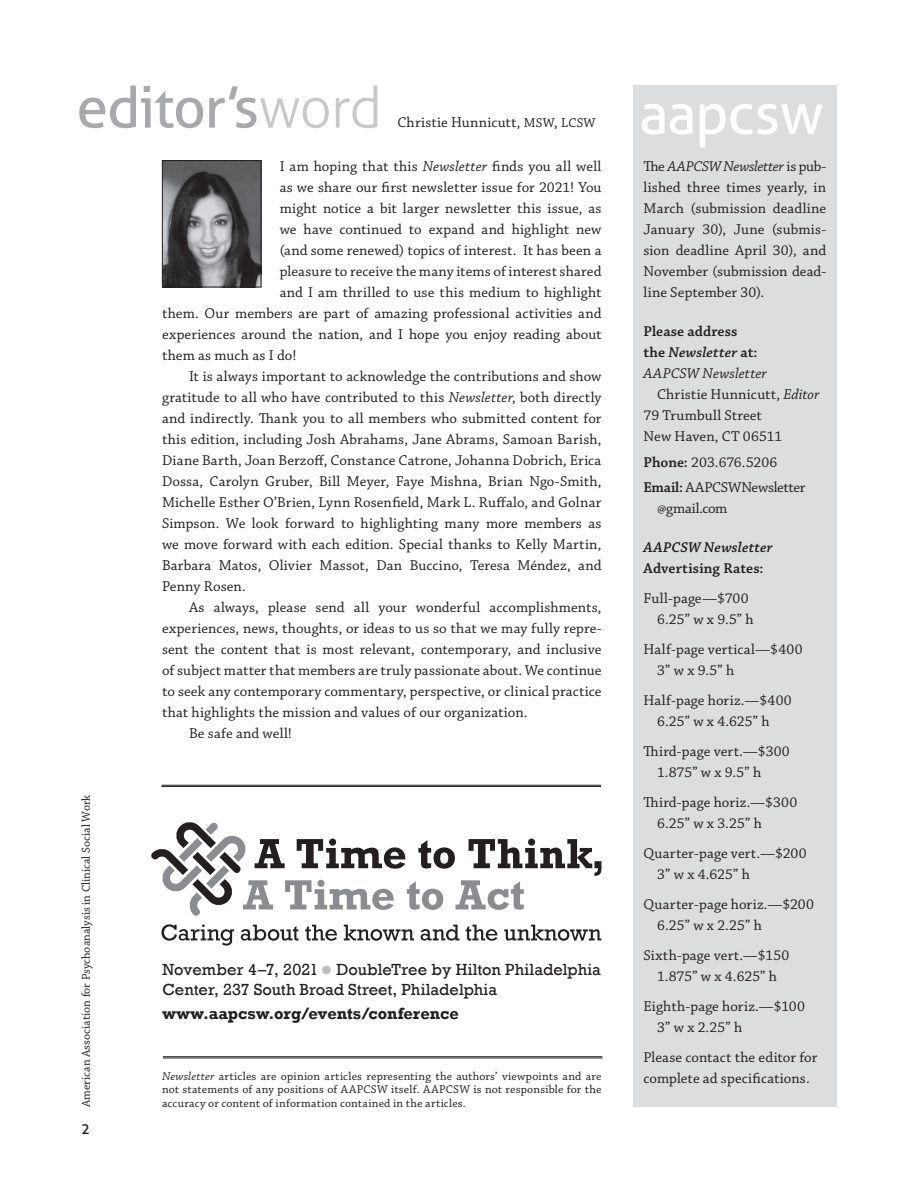
<style>
.page{position:relative;width:918px;height:1188px;background:#fff}
.page>*{position:absolute;margin:0;border:0;box-sizing:border-box;transform-origin:0 0}
.t1{font:57px "Aller";letter-spacing:-.025em;color:#a8a9ad}
.t2{font:57px "Aller";letter-spacing:-.02em;color:#fff}
.t3{font:16.5px/19.5px "Rockwell";color:#231f20}
.t4{font:700 16.5px "Rockwell";letter-spacing:.005em;color:#231f20}
.t5{font:15px/21px "Chaparral Pro";letter-spacing:.005em;color:#231f20}
.t6{font:15px/25.5px "Chaparral Pro";letter-spacing:-.015em;color:#231f20}
.t7{font:italic 600 15px "Chaparral Pro";letter-spacing:.01em;color:#231f20}
.t8{font:600 15px "Chaparral Pro";letter-spacing:.005em;color:#231f20}
.t9{font:italic 15px "Chaparral Pro";letter-spacing:.005em;color:#231f20}
.t10{font:15px "Aller";color:#231f20}
.t11{font:12px/13.5px "Chaparral Pro";letter-spacing:.005em;color:#231f20;text-align:justify}
.s1{font-weight:300;color:#c7c8ca}
.s2{font-size:13.5px}
.s3{font-style:italic}
.s4{color:#bcbdc0}
.s5{font-style:normal}
.s6{font-weight:600}
</style>
<div class="page">
<div style="left:633px;top:86px;width:204px;height:1021px;background:#dcdddf"></div>
<img style="left:164px;top:162px;width:95px;height:123px">
<div style="left:162px;top:160px;width:99px;height:127px;border:1px solid #231f20"></div>
<hr style="left:163px;top:1056px;width:439px;height:1px;background:#231f20">
<hr style="left:163px;top:1058px;width:439px;height:1px;background:#231f20">
<svg style="left:151px;top:822px;width:450px;height:94px"></svg>
<svg style="left:161px;top:924px;width:440px;height:22px"></svg>
<hr style="left:162px;top:785px;width:439px;height:1px;background:#231f20">
<hr style="left:162px;top:786px;width:439px;height:1px;background:#231f20">
<h1 class="t1" style="left:76px;top:73px;width:307px">editor’s<span class="s1">word</span></h1>
<p class="t5" style="left:398px;top:113px;width:200px">Christie Hunnicutt, <span class="s2">MSW</span>, <span class="s2">LCSW</span></p>
<p class="t11" style="left:80px;top:1107px;width:314px;rotate:-90deg">American Association for Psychoanalysis in Clinical Social Work</p>
<p class="t10" style="left:81px;top:1120px;width:10px">2</p>
<p class="t5" style="left:280px;top:157px;width:323px">I am hoping that this <span class="s3">Newsletter</span> finds you all well</p>
<p class="t5" style="left:280px;top:178px;width:323px">as we share our first newsletter issue for 2021! You</p>
<p class="t5" style="left:280px;top:199px;width:323px">might notice a bit larger newsletter this issue, as</p>
<p class="t5" style="left:280px;top:220px;width:323px">we have continued to expand and highlight new</p>
<p class="t5" style="left:280px;top:241px;width:323px">(and some renewed) topics of interest. It has been a</p>
<p class="t5" style="left:280px;top:262px;width:323px">pleasure to receive the many items of interest shared</p>
<p class="t5" style="left:280px;top:283px;width:323px">and I am thrilled to use this medium to highlight</p>
<p class="t5" style="left:162px;top:303px;width:441px">them. Our members are part of amazing professional activities and</p>
<p class="t5" style="left:162px;top:324px;width:441px">experiences around the nation, and I hope you enjoy reading about</p>
<p class="t5" style="left:162px;top:345px;width:136px">them as much as I do!</p>
<p class="t5" style="left:189px;top:366px;width:414px">It is always important to acknowledge the contributions and show</p>
<p class="t5" style="left:162px;top:387px;width:441px">gratitude to all who have contributed to this <span class="s3">Newsletter</span>, both directly</p>
<p class="t5" style="left:162px;top:408px;width:441px">and indirectly. Thank you to all members who submitted content for</p>
<p class="t5" style="left:162px;top:429px;width:441px">this edition, including Josh Abrahams, Jane Abrams, Samoan Barish,</p>
<p class="t5" style="left:162px;top:450px;width:441px">Diane Barth, Joan Berzoff, Constance Catrone, Johanna Dobrich, Erica</p>
<p class="t5" style="left:162px;top:471px;width:441px">Dossa, Carolyn Gruber, Bill Meyer, Faye Mishna, Brian Ngo-Smith,</p>
<p class="t5" style="left:162px;top:492px;width:441px">Michelle Esther O’Brien, Lynn Rosenfield, Mark L. Ruffalo, and Golnar</p>
<p class="t5" style="left:162px;top:513px;width:441px">Simpson. We look forward to highlighting many more members as</p>
<p class="t5" style="left:162px;top:534px;width:441px">we move forward with each edition. Special thanks to Kelly Martin,</p>
<p class="t5" style="left:162px;top:555px;width:441px">Barbara Matos, Olivier Massot, Dan Buccino, Teresa Méndez, and</p>
<p class="t5" style="left:162px;top:576px;width:85px">Penny Rosen.</p>
<p class="t5" style="left:189px;top:597px;width:414px">As always, please send all your wonderful accomplishments,</p>
<p class="t5" style="left:162px;top:618px;width:441px">experiences, news, thoughts, or ideas to us so that we may fully repre-</p>
<p class="t5" style="left:162px;top:639px;width:441px">sent the content that is most relevant, contemporary, and inclusive</p>
<p class="t5" style="left:162px;top:660px;width:441px">of subject matter that members are truly passionate about. We continue</p>
<p class="t5" style="left:162px;top:681px;width:441px">to seek any contemporary commentary, perspective, or clinical practice</p>
<p class="t5" style="left:162px;top:702px;width:367px">that highlights the mission and values of our organization.</p>
<p class="t5" style="left:189px;top:723px;width:105px">Be safe and well!</p>
<p class="t3" style="left:162px;top:960px;width:440px">November 4–7, 2021 <span class="s4">●</span> DoubleTree by Hilton Philadelphia<br>Center, 237 South Broad Street, Philadelphia</p>
<p class="t4" style="left:162px;top:1003px;width:298px">www.aapcsw.org/events/conference</p>
<p class="t11" style="left:162px;top:1070px;width:441px"><span class="s3">Newsletter</span> articles are opinion articles representing the authors’ viewpoints and are not statements of any positions of AAPCSW itself. AAPCSW is not responsible for the accuracy or content of information contained in the articles.</p>
<h1 class="t2" style="left:639px;top:79px;width:186px">aapcsw</h1>
<p class="t5" style="left:644px;top:157px;width:184px;text-align:justify">The <span class="s3">AAPCSW Newsletter</span> is pub&shy;lished three times yearly, in March (submission deadline January 30), June (submis&shy;sion deadline April 30), and November (submission dead&shy;line September 30).</p>
<p class="t8" style="left:644px;top:323px;width:96px">Please address</p>
<p class="t7" style="left:644px;top:344px;width:116px"><span class="s5">the</span> Newsletter <span class="s5">at:</span></p>
<p class="t9" style="left:644px;top:365px;width:125px">AAPCSW Newsletter</p>
<p class="t5" style="left:657px;top:385px;width:164px">Christie Hunnicutt, <span class="s3">Editor</span></p>
<p class="t5" style="left:644px;top:406px;width:120px">79 Trumbull Street</p>
<p class="t5" style="left:644px;top:427px;width:140px">New Haven, CT 06511</p>
<p class="t6" style="left:644px;top:450px;width:163px"><span class="s6">Phone:</span> 203.676.5206<br><span class="s6">Email:</span> AAPCSWNewsletter</p>
<p class="t5" style="left:657px;top:499px;width:72px">@gmail.com</p>
<p class="t7" style="left:644px;top:539px;width:131px">AAPCSW Newsletter</p>
<p class="t8" style="left:644px;top:560px;width:122px">Advertising Rates:</p>
<p class="t5" style="left:657px;top:589px;width:98px;text-indent:-14px">Full-page—$700<br>6.25” w x 9.5” h</p>
<p class="t5" style="left:657px;top:640px;width:147px;text-indent:-14px">Half-page vertical—$400<br>3” w x 9.5” h</p>
<p class="t5" style="left:644px;top:691px;width:150px;text-align:center">Half-page horiz.—$400<br>6.25” w x 4.625” h</p>
<p class="t5" style="left:657px;top:742px;width:134px;text-indent:-14px">Third-page vert.—$300<br>1.875” w x 9.5” h</p>
<p class="t5" style="left:657px;top:793px;width:142px;text-indent:-14px">Third-page horiz.—$300<br>6.25” w x 3.25” h</p>
<p class="t5" style="left:657px;top:844px;width:151px;text-indent:-14px">Quarter-page vert.—$200<br>3” w x 4.625” h</p>
<p class="t5" style="left:657px;top:895px;width:159px;text-indent:-14px">Quarter-page horiz.—$200<br>6.25” w x 2.25” h</p>
<p class="t5" style="left:644px;top:946px;width:147px;text-align:center">Sixth-page vert.—$150<br>1.875” w x 4.625” h</p>
<p class="t5" style="left:657px;top:997px;width:150px;text-indent:-14px">Eighth-page horiz.—$100<br>3” w x 2.25” h</p>
<p class="t5" style="left:644px;top:1048px;width:175px">Please contact the editor for complete ad specifications.</p>
</div>
